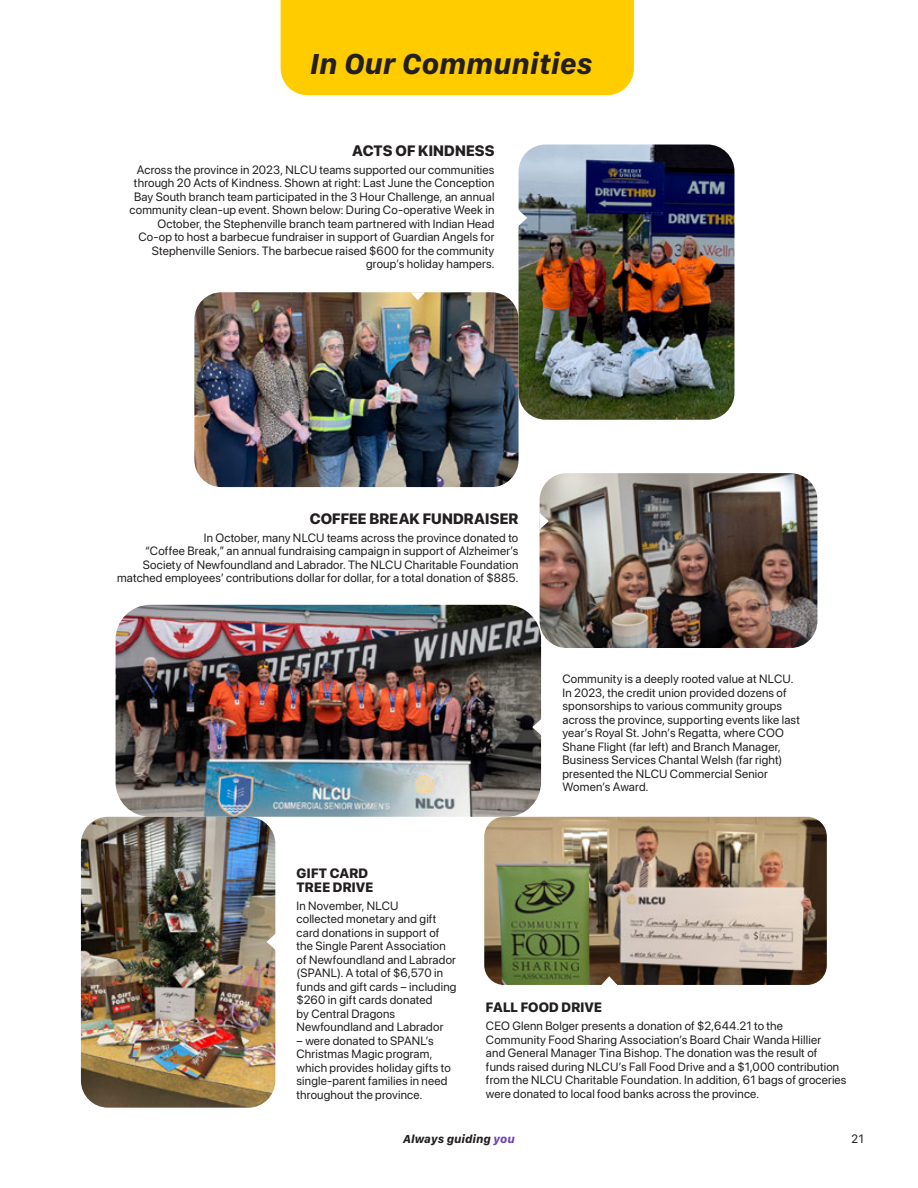
<style>
.page{position:relative;width:918px;height:1188px;background:#fff}
.page>*{position:absolute;margin:0;border:0;box-sizing:border-box;transform-origin:0 0}
.t1{font:italic 900 30px "SF Compact";color:#231f20}
.t2{font:15px "SF Pro";letter-spacing:.01em;color:#231f20}
.t3{font:13.5px "SF Pro";letter-spacing:.01em;color:#231f20}
.t4{font:12px/13.5px "SF Pro";letter-spacing:.015em;color:#231f20}
.t5{font:italic 900 12px "SF Compact";letter-spacing:.005em;color:#231f20}
.s1{color:#703fb6}
</style>
<div class="page">
<img style="left:194px;top:292px;width:325px;height:195px">
<img style="left:519px;top:145px;width:215px;height:275px">
<img style="left:116px;top:605px;width:425px;height:212px">
<img style="left:540px;top:473px;width:277px;height:175px">
<div style="left:281px;top:0;width:353px;height:95px;background:#fc0"></div>
<img style="left:484px;top:817px;width:343px;height:168px">
<img style="left:81px;top:817px;width:194px;height:291px">
<svg style="left:518px;top:209px;width:10px;height:17px"></svg>
<svg style="left:411px;top:292px;width:14px;height:8px"></svg>
<svg style="left:539px;top:512px;width:10px;height:18px"></svg>
<svg style="left:532px;top:719px;width:10px;height:17px"></svg>
<svg style="left:600px;top:976px;width:18px;height:9px"></svg>
<svg style="left:266px;top:934px;width:10px;height:17px"></svg>
<p class="t1" style="left:310px;top:46px;width:284px">In Our Communities</p>
<p class="t2" style="left:352px;top:142px;width:144px">ACTS OF KINDNESS</p>
<p class="t4" style="left:137px;top:163px;width:359px">Across the province in 2023, NLCU teams supported our communities</p>
<p class="t4" style="left:130px;top:176px;width:366px;text-align:right">through 20 Acts of Kindness. Shown at right: Last June the Conception Bay South branch team participated in the 3 Hour Challenge, an annual community clean-up event. Shown below: During Co-operative Week in October, the Stephenville branch team partnered with Indian Head Co-op to host a barbecue fundraiser in support of Guardian Angels for Stephenville Seniors. The barbecue raised $600 for the community group’s holiday hampers.</p>
<p class="t2" style="left:310px;top:510px;width:210px">COFFEE BREAK FUNDRAISER</p>
<p class="t4" style="left:204px;top:531px;width:316px">In October, many NLCU teams across the province donated to</p>
<p class="t4" style="left:117px;top:544px;width:403px;text-align:right">“Coffee Break,” an annual fundraising campaign in support of Alzheimer’s<br>Society of Newfoundland and Labrador. The NLCU Charitable Foundation matched employees’ contributions dollar for dollar, for a total donation of $885.</p>
<p class="t4" style="left:562px;top:672px;width:239px">Community is a deeply rooted value at NLCU.<br>In 2023, the credit union provided dozens of sponsorships to various community groups across the province, supporting events like last year’s Royal St. John’s Regatta, where COO Shane Flight (far left) and Branch Manager, Business Services Chantal Welsh (far right) presented the NLCU Commercial Senior Women’s Award.</p>
<p class="t3" style="left:297px;top:866px;width:73px">GIFT CARD</p>
<p class="t3" style="left:297px;top:879px;width:78px">TREE DRIVE</p>
<p class="t4" style="left:297px;top:899px;width:161px">In November, NLCU<br>collected monetary and gift card donations in support of the Single Parent Association of Newfoundland and Labrador (SPANL). A total of $6,570 in funds and gift cards – including $260 in gift cards donated<br>by Central Dragons<br>Newfoundland and Labrador</p>
<p class="t4" style="left:297px;top:1034px;width:156px">– were donated to SPANL’s<br>Christmas Magic program, which provides holiday gifts to single-parent families in need throughout the province.</p>
<p class="t3" style="left:486px;top:1000px;width:118px">FALL FOOD DRIVE</p>
<p class="t4" style="left:486px;top:1019px;width:337px">CEO Glenn Bolger presents a donation of $2,644.21 to the<br>Community Food Sharing Association’s Board Chair Wanda Hillier</p>
<p class="t4" style="left:486px;top:1046px;width:333px">and General Manager Tina Bishop. The donation was the result of</p>
<p class="t4" style="left:486px;top:1060px;width:362px">funds raised during NLCU’s Fall Food Drive and a $1,000 contribution from the NLCU Charitable Foundation. In addition, 61 bags of groceries were donated to local food banks across the province.</p>
<p class="t5" style="left:403px;top:1132px;width:113px">Always guiding <span class="s1">you</span></p>
<p class="t4" style="left:851px;top:1132px;width:14px">21</p>
</div>
